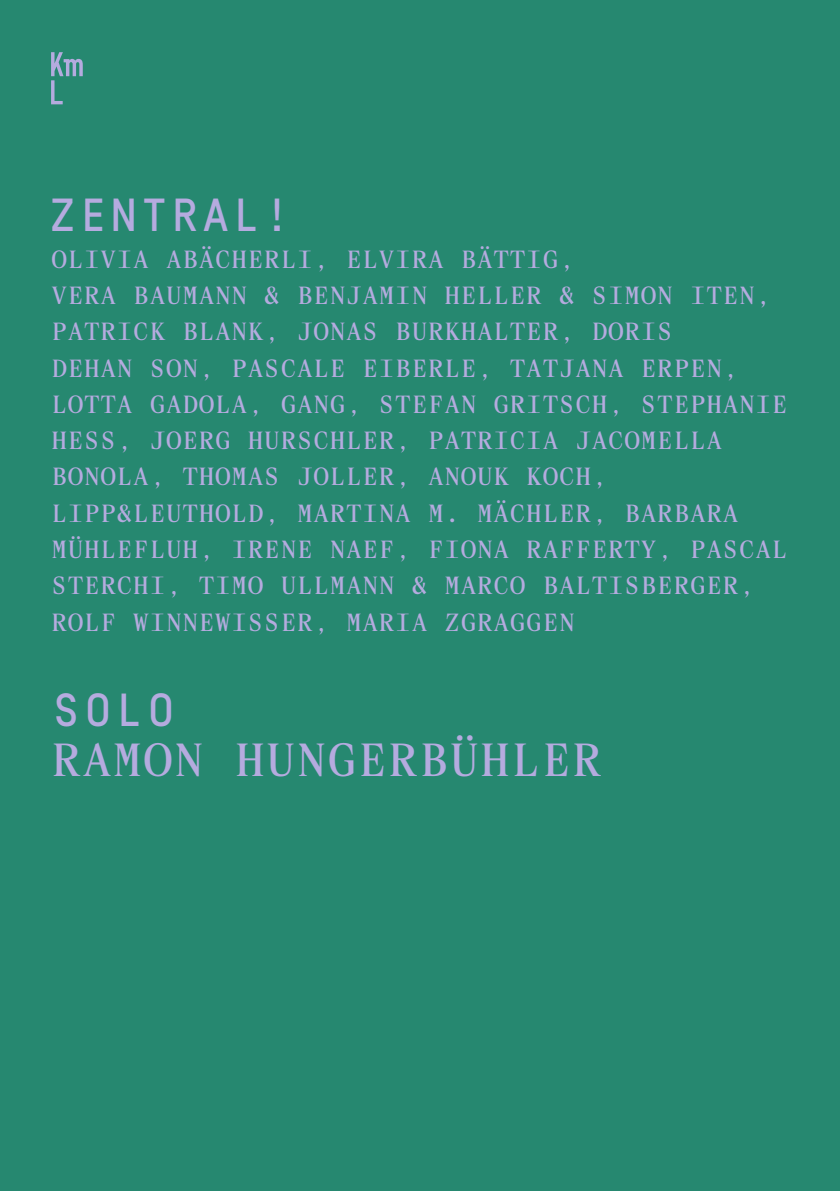
<style>
.page{position:relative;width:840px;height:1191px;background:#fff}
.page>*{position:absolute;margin:0;border:0;box-sizing:border-box;transform-origin:0 0}
.t1{font:500 48.2px "KML Serif";color:#b5abdf}
.t2{font:500 48.2px "KML Sans";color:#b5abdf}
.t3{font:500 25.8px/36.2px "KML Serif";color:#b5abdf}
</style>
<div class="page">
<div style="left:0;top:0;width:839px;height:1191px;background:#268870"></div>
<svg style="left:51px;top:52px;width:32px;height:52px"></svg>
<h1 class="t2" style="left:47px;top:189px;width:246px">ZENTRAL!</h1>
<p class="t3" style="left:51px;top:242px;width:738px">OLIVIA ABÄCHERLI, ELVIRA BÄTTIG,<br>VERA BAUMANN &amp; BENJAMIN HELLER &amp; SIMON ITEN, PATRICK BLANK, JONAS BURKHALTER, DORIS<br>DEHAN SON, PASCALE EIBERLE, TATJANA ERPEN, LOTTA GADOLA, GANG, STEFAN GRITSCH, STEPHANIE HESS, JOERG HURSCHLER, PATRICIA JACOMELLA BONOLA, THOMAS JOLLER, ANOUK KOCH, LIPP&amp;LEUTHOLD, MARTINA M. MÄCHLER, BARBARA MÜHLEFLUH, IRENE NAEF, FIONA RAFFERTY, PASCAL STERCHI, TIMO ULLMANN &amp; MARCO BALTISBERGER, ROLF WINNEWISSER, MARIA ZGRAGGEN</p>
<h1 class="t2" style="left:51px;top:683px;width:127px">SOLO</h1>
<h1 class="t1" style="left:51px;top:733px;width:552px">RAMON HUNGERBÜHLER</h1>
</div>
